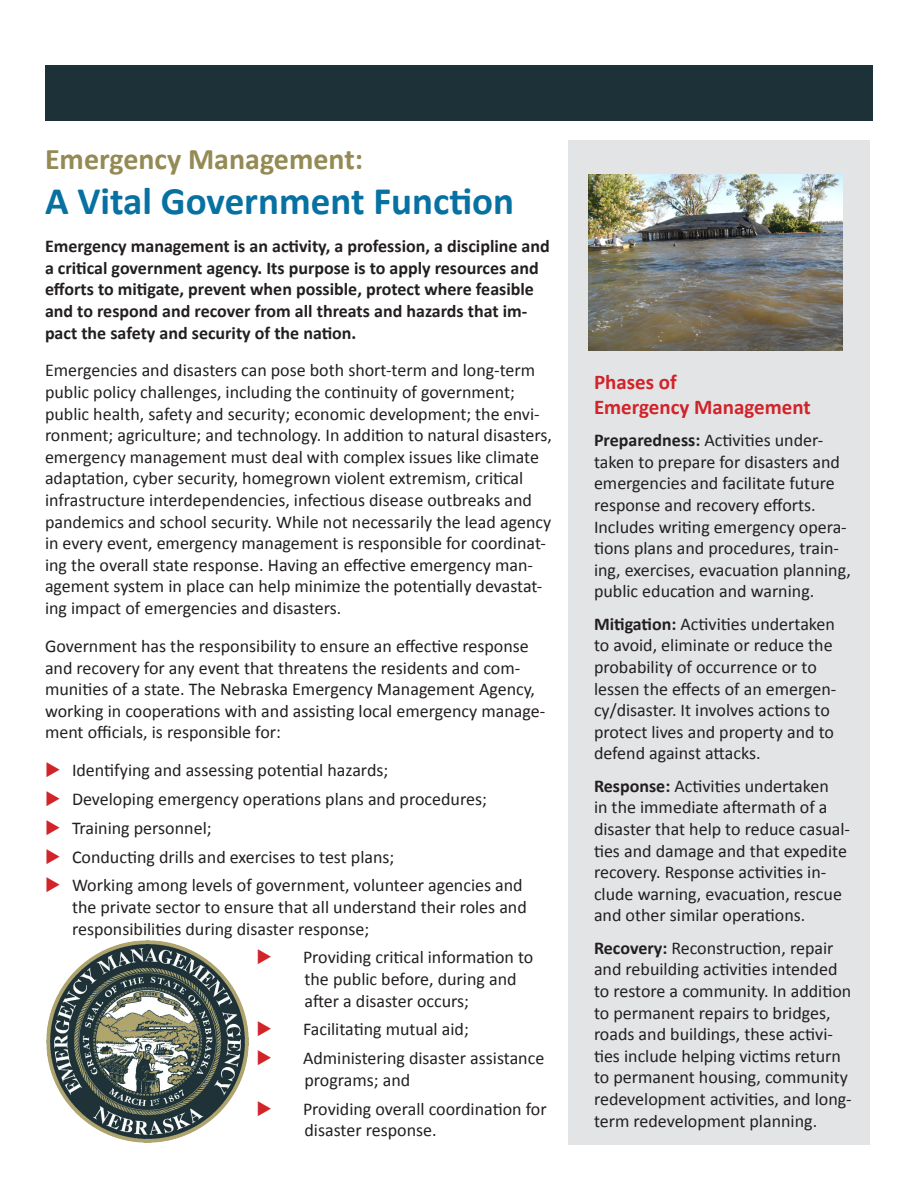
<style>
.page{position:relative;width:918px;height:1188px;background:#fff}
.page>*{position:absolute;margin:0;border:0;box-sizing:border-box;transform-origin:0 0}
.t1{font:700 39px "Calibri";color:#0771a1}
.t2{font:700 30px "Calibri";color:#948a54}
.t3{font:700 21px "Calibri";color:#d1232a}
.t4{font:18px/21.6px "Calibri";color:#231f20}
.t5{font:700 18px/21.6px "Calibri";color:#231f20}
.s1{font-weight:700}
</style>
<div class="page">
<div style="left:569px;top:140px;width:301px;height:1005px;background:#e2e4e5"></div>
<img style="left:46px;top:940px;width:203px;height:203px">
<img style="left:589px;top:174px;width:253px;height:176px">
<div style="left:45px;top:65px;width:828px;height:56px;background:#1d3238"></div>
<p class="t2" style="left:45px;top:140px;width:320px">Emergency Management:</p>
<p class="t1" style="left:45px;top:176px;width:471px">A Vital Government Function</p>
<p class="t5" style="left:45px;top:235px;width:506px">Emergency management is an activity, a profession, a discipline and a critical government agency. Its purpose is to apply resources and efforts to mitigate, prevent when possible, protect where feasible and to respond and recover from all threats and hazards that im&shy;pact the safety and security of the nation.</p>
<p class="t4" style="left:45px;top:360px;width:509px">Emergencies and disasters can pose both short-term and long-term public policy challenges, including the continuity of government; public health, safety and security; economic development; the envi&shy;ronment; agriculture; and technology. In addition to natural disasters, emergency management must deal with complex issues like climate adaptation, cyber security, homegrown violent extremism, critical infrastructure interdependencies, infectious disease outbreaks and pandemics and school security. While not necessarily the lead agency in every event, emergency management is responsible for coordinat&shy;ing the overall state response. Having an effective emergency man&shy;agement system in place can help minimize the potentially devastat&shy;ing impact of emergencies and disasters.</p>
<p class="t4" style="left:45px;top:635px;width:502px">Government has the responsibility to ensure an effective response and recovery for any event that threatens the residents and com&shy;munities of a state. The Nebraska Emergency Management Agency, working in cooperations with and assisting local emergency manage&shy;ment officials, is responsible for:</p>
<p class="t4" style="left:72px;top:759px;width:318px">Identifying and assessing potential hazards;</p>
<p class="t4" style="left:72px;top:788px;width:416px">Developing emergency operations plans and procedures;</p>
<p class="t4" style="left:72px;top:817px;width:141px">Training personnel;</p>
<p class="t4" style="left:72px;top:846px;width:324px">Conducting drills and exercises to test plans;</p>
<p class="t4" style="left:72px;top:875px;width:456px">Working among levels of government, volunteer agencies and the private sector to ensure that all understand their roles and responsibilities during disaster response;</p>
<p class="t4" style="left:303px;top:947px;width:232px">Providing critical information to the public before, during and after a disaster occurs;</p>
<p class="t4" style="left:303px;top:1019px;width:167px">Facilitating mutual aid;</p>
<p class="t4" style="left:303px;top:1047px;width:243px">Administering disaster assistance programs; and</p>
<p class="t4" style="left:303px;top:1098px;width:245px">Providing overall coordination for disaster response.</p>
<p class="t3" style="left:594px;top:368px;width:84px">Phases of</p>
<p class="t3" style="left:594px;top:393px;width:218px">Emergency Management</p>
<p class="t4" style="left:594px;top:430px;width:258px"><span class="s1">Preparedness:</span> Activities under&shy;taken to prepare for disasters and emergencies and facilitate future response and recovery efforts.<br>Includes writing emergency opera&shy;tions plans and procedures, train&shy;ing, exercises, evacuation planning, public education and warning.</p>
<p class="t4" style="left:594px;top:613px;width:244px"><span class="s1">Mitigation:</span> Activities undertaken to avoid, eliminate or reduce the probability of occurrence or to lessen the effects of an emergen&shy;cy/disaster. It involves actions to protect lives and property and to defend against attacks.</p>
<p class="t4" style="left:594px;top:775px;width:258px"><span class="s1">Response:</span> Activities undertaken<br>in the immediate aftermath of a disaster that help to reduce casual&shy;ties and damage and that expedite recovery. Response activities in&shy;clude warning, evacuation, rescue and other similar operations.</p>
<p class="t4" style="left:594px;top:937px;width:259px"><span class="s1">Recovery:</span> Reconstruction, repair and rebuilding activities intended to restore a community. In addition to permanent repairs to bridges, roads and buildings, these activi&shy;ties include helping victims return to permanent housing, community redevelopment activities, and long&shy;term redevelopment planning.</p>
</div>
